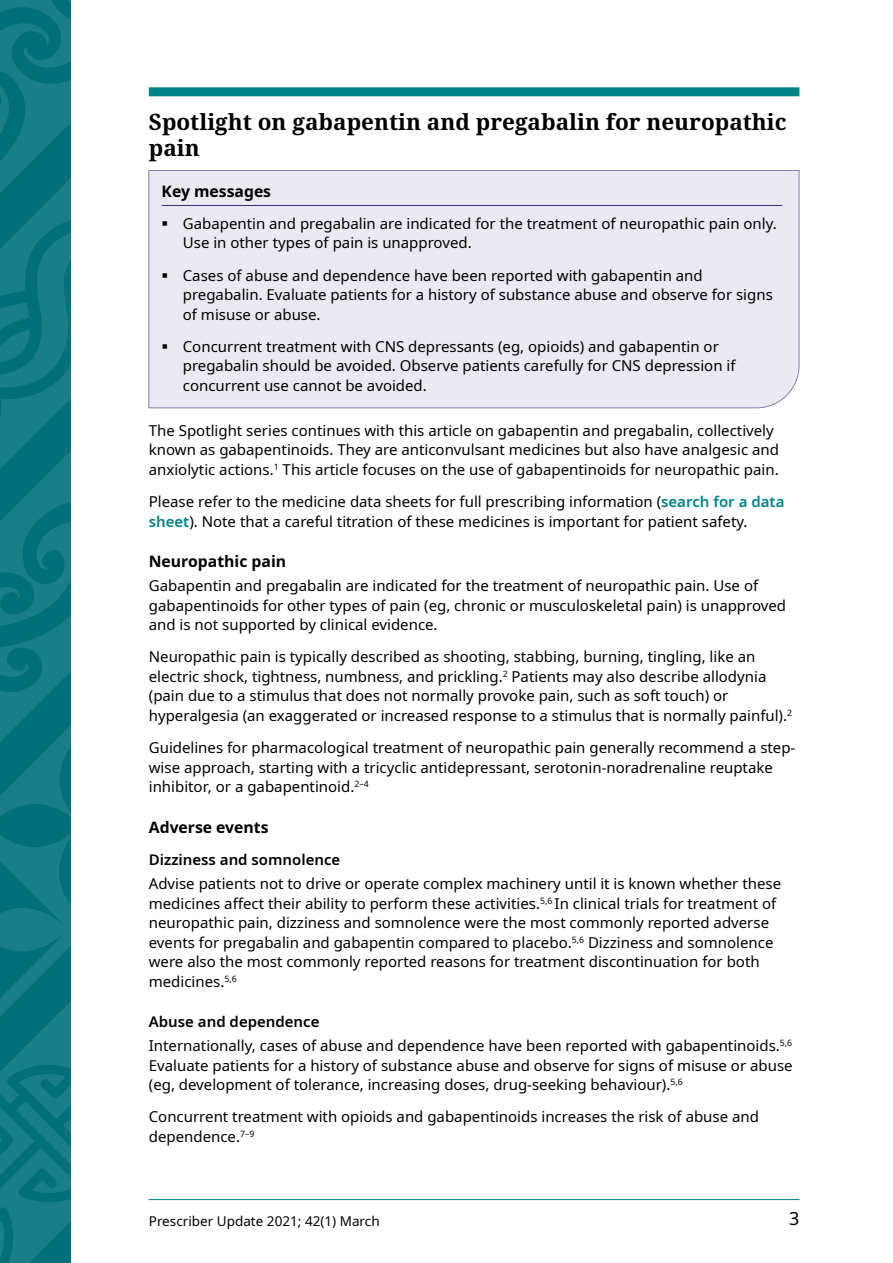
<style>
.page{position:relative;width:893px;height:1263px;background:#fff}
.page>*{position:absolute;margin:0;border:0;box-sizing:border-box;transform-origin:0 0}
.Main_Heading{font:700 22.5px/25.5px "Noto Serif";color:#000}
.t1{font:18px "Noto Sans";color:#000}
.Small_head{font:700 15.75px "Noto Sans";color:#000}
.Key_messages_head{font:700 15.75px "Noto Sans";color:#000}
.Body_text{font:15px/19.5px "Noto Sans";color:#000}
.Small_head_2{font:600 15px "Noto Sans";color:#000}
.t2{font:13.5px "Noto Sans";color:#000}
.s1{font-weight:600;color:#008287}
</style>
<div class="page">
<hr style="left:149px;top:1199px;width:650px;height:1px;background:#008287">
<svg style="left:0;top:1162px;width:70px;height:101px;background:#107880"></svg>
<svg style="left:0;top:1133px;width:70px;height:29px;background:#0e777f"></svg>
<svg style="left:0;top:0;width:70px;height:1133px;background:#0d777e"></svg>
<div style="left:148px;top:170px;width:652px;height:239px;background:#ebeaf2"></div>
<div style="left:149px;top:87px;width:650px;height:9px;background:#008287"></div>
<hr style="left:162px;top:205px;width:620px;height:1px;background:#362c7c">
<p class="Main_Heading" style="left:149px;top:110px;width:639px">Spotlight on gabapentin and pregabalin for neuropathic pain</p>
<p class="Key_messages_head" style="left:162px;top:180px;width:111px">Key messages</p>
<p class="Body_text" style="left:183px;top:214px;width:595px;text-indent:-21px">▪ Gabapentin and pregabalin are indicated for the treatment of neuropathic pain only.<br>Use in other types of pain is unapproved.</p>
<p class="Body_text" style="left:183px;top:266px;width:591px;text-indent:-21px">▪ Cases of abuse and dependence have been reported with gabapentin and pregabalin. Evaluate patients for a history of substance abuse and observe for signs of misuse or abuse.</p>
<p class="Body_text" style="left:183px;top:337px;width:554px;text-indent:-21px">▪ Concurrent treatment with CNS depressants (eg, opioids) and gabapentin or pregabalin should be avoided. Observe patients carefully for CNS depression if concurrent use cannot be avoided.</p>
<p class="Body_text" style="left:149px;top:421px;width:632px">The Spotlight series continues with this article on gabapentin and pregabalin, collectively known as gabapentinoids. They are anticonvulsant medicines but also have analgesic and anxiolytic actions.<sup>1</sup> This article focuses on the use of gabapentinoids for neuropathic pain.</p>
<p class="Body_text" style="left:149px;top:492px;width:637px">Please refer to the medicine data sheets for full prescribing information (<span class="s1">search for a data sheet</span>). Note that a careful titration of these medicines is important for patient safety.</p>
<p class="Small_head" style="left:149px;top:551px;width:139px">Neuropathic pain</p>
<p class="Body_text" style="left:149px;top:576px;width:639px">Gabapentin and pregabalin are indicated for the treatment of neuropathic pain. Use of gabapentinoids for other types of pain (eg, chronic or musculoskeletal pain) is unapproved and is not supported by clinical evidence.</p>
<p class="Body_text" style="left:149px;top:648px;width:645px">Neuropathic pain is typically described as shooting, stabbing, burning, tingling, like an electric shock, tightness, numbness, and prickling.<sup>2</sup> Patients may also describe allodynia (pain due to a stimulus that does not normally provoke pain, such as soft touch) or hyperalgesia (an exaggerated or increased response to a stimulus that is normally painful).<sup>2</sup></p>
<p class="Body_text" style="left:149px;top:738px;width:648px">Guidelines for pharmacological treatment of neuropathic pain generally recommend a step&shy;wise approach, starting with a tricyclic antidepressant, serotonin-noradrenaline reuptake inhibitor, or a gabapentinoid.<sup>2–4</sup></p>
<p class="Small_head" style="left:149px;top:816px;width:121px">Adverse events</p>
<p class="Small_head_2" style="left:149px;top:849px;width:193px">Dizziness and somnolence</p>
<p class="Body_text" style="left:149px;top:874px;width:634px">Advise patients not to drive or operate complex machinery until it is known whether these medicines affect their ability to perform these activities.<sup>5,6</sup> In clinical trials for treatment of neuropathic pain, dizziness and somnolence were the most commonly reported adverse events for pregabalin and gabapentin compared to placebo.<sup>5,6</sup> Dizziness and somnolence were also the most commonly reported reasons for treatment discontinuation for both medicines.<sup>5,6</sup></p>
<p class="Small_head_2" style="left:149px;top:1011px;width:172px">Abuse and dependence</p>
<p class="Body_text" style="left:149px;top:1036px;width:645px;text-align:justify">Internationally, cases of abuse and dependence have been reported with gabapentinoids.<sup>5,6<br></sup>Evaluate patients for a history of substance abuse and observe for signs of misuse or abuse (eg, development of tolerance, increasing doses, drug-seeking behaviour).<sup>5,6</sup></p>
<p class="Body_text" style="left:149px;top:1107px;width:612px">Concurrent treatment with opioids and gabapentinoids increases the risk of abuse and dependence.<sup>7–9</sup></p>
<p class="t2" style="left:149px;top:1212px;width:232px">Prescriber Update 2021; 42(1) March</p>
<p class="t1" style="left:789px;top:1206px;width:12px">3</p>
</div>
